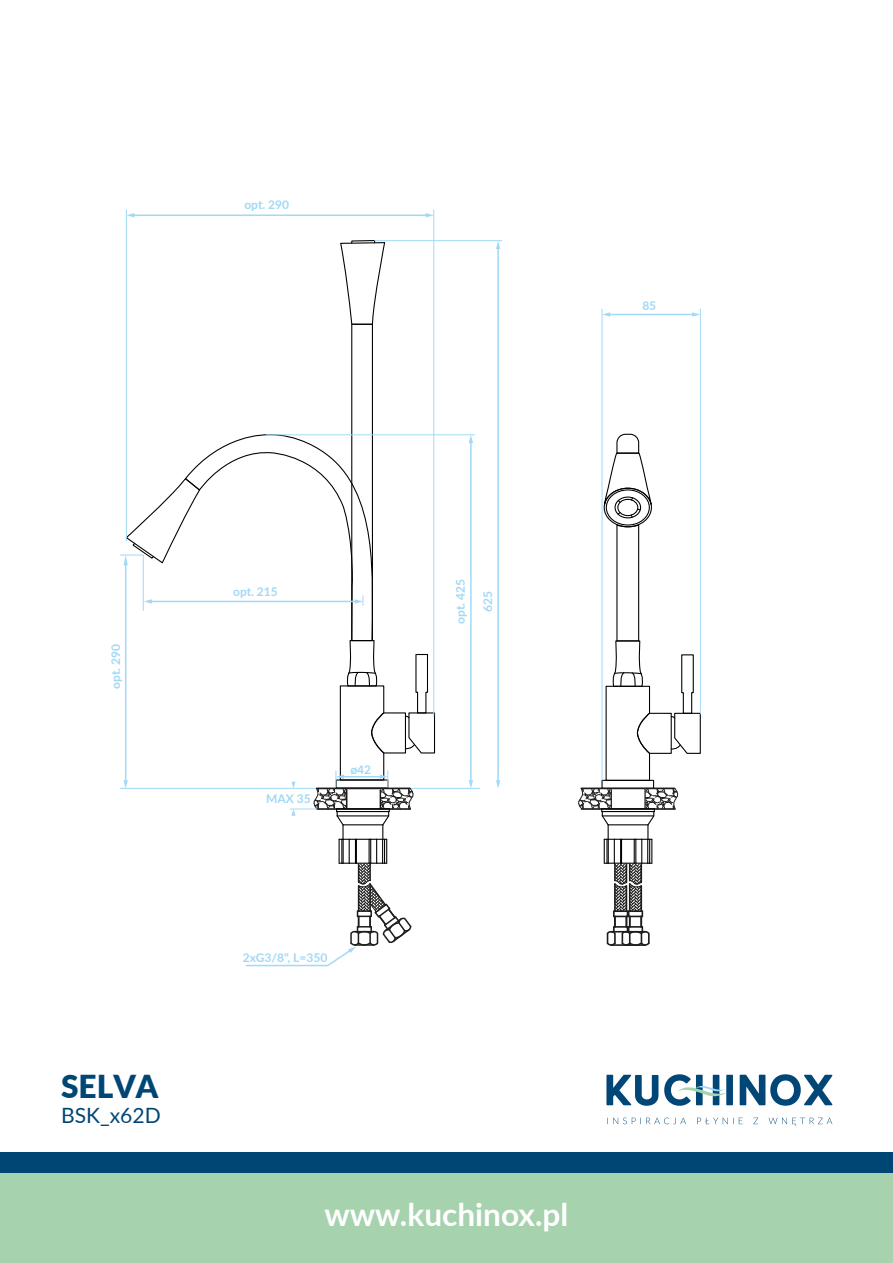
<style>
.page{position:relative;width:893px;height:1263px;background:#fff}
.page>*{position:absolute;margin:0;border:0;box-sizing:border-box;transform-origin:0 0}
.t1{font:700 31.65px "Lato";color:#fff}
.t2{font:900 31.65px "Lato";color:#004675}
.t3{font:21.15px "Lato";color:#004675}
.t4{font:700 12px "Lato";color:#a0d8f6}
</style>
<div class="page">
<svg style="left:340px;top:240px;width:46px;height:84px"></svg>
<div style="left:351px;top:324px;width:22px;height:317px;border:1px solid #000"></div>
<svg style="left:603px;top:433px;width:98px;height:348px"></svg>
<hr style="left:133px;top:214px;width:294px;height:2px;background:#a1d9f7">
<svg style="left:127px;top:213px;width:8px;height:4px"></svg>
<svg style="left:426px;top:213px;width:7px;height:4px"></svg>
<hr style="left:609px;top:314px;width:85px;height:1px;background:#a1d9f7">
<svg style="left:603px;top:312px;width:7px;height:5px"></svg>
<svg style="left:692px;top:312px;width:8px;height:5px"></svg>
<hr style="left:126px;top:210px;width:1px;height:331px;background:#a1d9f7">
<hr style="left:602px;top:309px;width:1px;height:471px;background:#a1d9f7">
<hr style="left:700px;top:309px;width:1px;height:405px;background:#a1d9f7">
<hr style="left:433px;top:210px;width:1px;height:506px;background:#a1d9f7">
<hr style="left:470px;top:441px;width:2px;height:341px;background:#a1d9f7">
<svg style="left:469px;top:780px;width:4px;height:8px"></svg>
<svg style="left:469px;top:435px;width:4px;height:8px"></svg>
<hr style="left:394px;top:788px;width:86px;height:1px;background:#a1d9f7">
<hr style="left:266px;top:434px;width:208px;height:1px;background:#a1d9f7">
<hr style="left:497px;top:247px;width:2px;height:535px;background:#a1d9f7">
<svg style="left:496px;top:780px;width:4px;height:8px"></svg>
<svg style="left:496px;top:241px;width:4px;height:8px"></svg>
<hr style="left:375px;top:240px;width:127px;height:1px;background:#a1d9f7">
<div style="left:0;top:1173px;width:893px;height:90px;background:#a6d2ae"></div>
<div style="left:0;top:1153px;width:893px;height:20px;background:#004675"></div>
<svg style="left:606px;top:1074px;width:226px;height:32px"></svg>
<svg style="left:607px;top:1117px;width:225px;height:9px"></svg>
<svg style="left:578px;top:787px;width:101px;height:159px"></svg>
<svg style="left:120px;top:433px;width:316px;height:534px"></svg>
<p class="t4" style="left:244px;top:196px;width:46px">opt. 290</p>
<p class="t4" style="left:642px;top:296px;width:15px">85</p>
<p class="t4" style="left:107px;top:689px;width:46px;rotate:-90deg">opt. 290</p>
<h1 class="t2" style="left:61px;top:1062px;width:99px">SELVA</h1>
<h2 class="t3" style="left:61px;top:1100px;width:101px">BSK_x62D</h2>
<p class="t4" style="left:233px;top:582px;width:46px">opt. 215</p>
<p class="t4" style="left:452px;top:624px;width:46px;rotate:-90deg">opt. 425</p>
<p class="t4" style="left:479px;top:612px;width:22px;rotate:-90deg">625</p>
<p class="t4" style="left:266px;top:790px;width:46px">MAX 35</p>
<p class="t4" style="left:350px;top:760px;width:22px">ø42</p>
<p class="t4" style="left:243px;top:949px;width:86px">2xG3/8", L=350</p>
<h1 class="t1" style="left:325px;top:1191px;width:245px">www.kuchinox.pl</h1>
</div>
